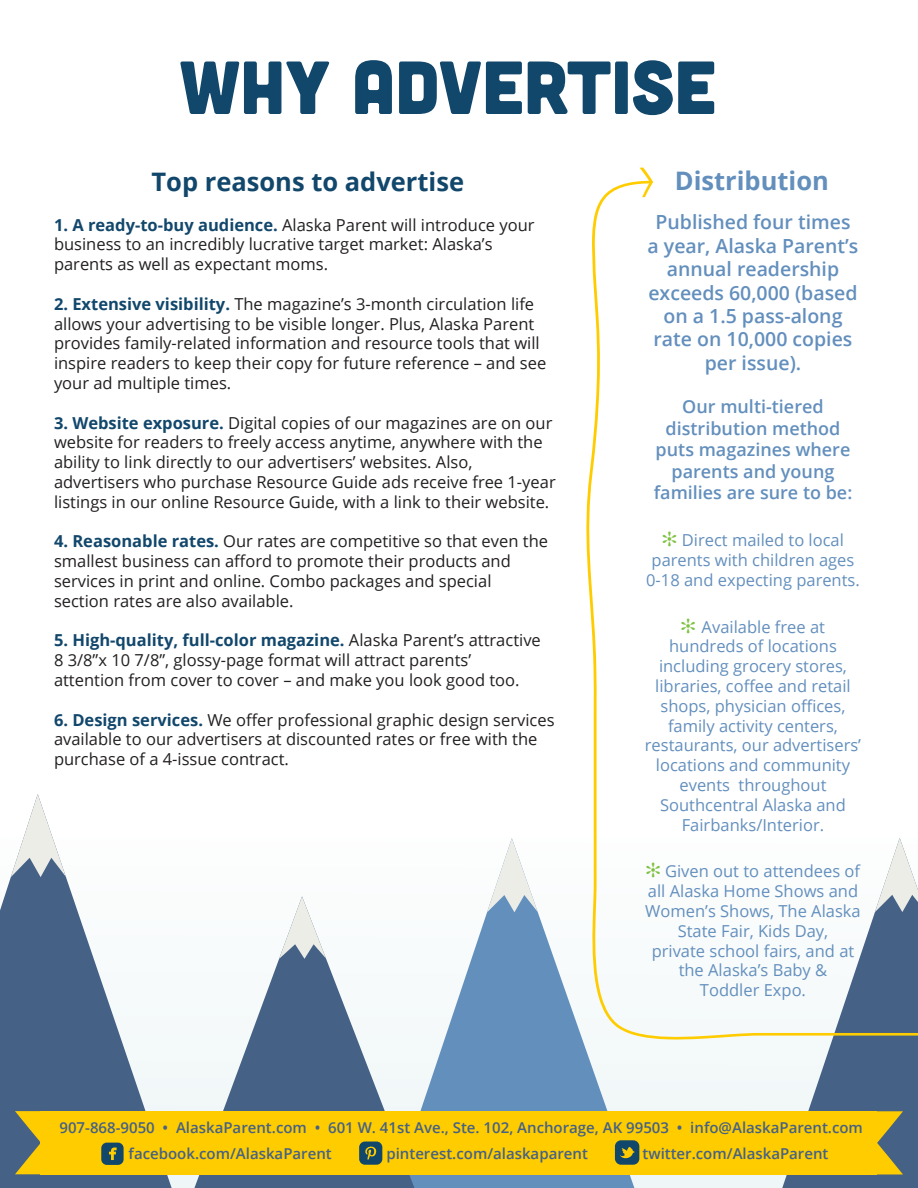
<style>
.page{position:relative;width:918px;height:1188px;background:#fff}
.page>*{position:absolute;margin:0;border:0;box-sizing:border-box;transform-origin:0 0}
.t1{font:75px "Cubano";color:#12476c}
.t2{font:700 25.5px "Open Sans";color:#12476c}
.t3{font:700 25.5px "Open Sans";color:#638fbd}
.t4{font:600 19.5px/23.4px "Open Sans";color:#638fbd;text-align:center}
.t5{font:600 18px/21.6px "Open Sans";color:#638fbd;text-align:center}
.t6{font:16.5px/19.8px "Open Sans";color:#231f20}
.t7{font:16.5px/19.8px "Open Sans";color:#638fbd;text-align:center}
.t8{font:700 16.5px "Open Sans";color:#12476c}
.t9{font:600 15px "Open Sans";color:#456185}
.s1{font-weight:700;color:#12476c}
.s2{font-weight:400;color:#231f20}
</style>
<div class="page">
<div style="left:0;top:837px;width:918px;height:351px;background:#fafcfc"></div>
<svg style="left:425px;top:912px;width:219px;height:276px;fill:#638fbd"></svg>
<svg style="left:487px;top:838px;width:51px;height:74px"></svg>
<svg style="left:773px;top:1040px;width:145px;height:148px;fill:#456185"></svg>
<svg style="left:184px;top:959px;width:241px;height:229px"></svg>
<svg style="left:279px;top:896px;width:47px;height:63px"></svg>
<svg style="left:0;top:877px;width:182px;height:311px;fill:#456185"></svg>
<svg style="left:11px;top:794px;width:55px;height:83px"></svg>
<svg style="left:585px;top:168px;width:333px;height:872px"></svg>
<div style="left:40px;top:1111px;width:838px;height:63px;background:#fc0"></div>
<svg style="left:876px;top:1111px;width:27px;height:64px;background:#a59840"></svg>
<svg style="left:15px;top:1111px;width:25px;height:63px;background:#9e9444"></svg>
<svg style="left:101px;top:1143px;width:23px;height:22px"></svg>
<svg style="left:359px;top:1142px;width:23px;height:23px"></svg>
<svg style="left:615px;top:1140px;width:24px;height:25px"></svg>
<svg style="left:663px;top:531px;width:13px;height:15px"></svg>
<svg style="left:682px;top:618px;width:13px;height:15px"></svg>
<svg style="left:647px;top:862px;width:13px;height:16px"></svg>
<p class="t1" style="left:179px;top:39px;width:538px">WHY ADVERTISE</p>
<p class="t2" style="left:151px;top:164px;width:314px">Top reasons to advertise</p>
<p class="t6" style="left:54px;top:214px;width:482px"><span class="s1">1. A ready-to-buy audience.</span> Alaska Parent will introduce your business to an incredibly lucrative target market: Alaska’s</p>
<p class="t6" style="left:54px;top:254px;width:276px">parents as well as expectant moms.</p>
<p class="t6" style="left:54px;top:293px;width:494px"><span class="s1">2. Extensive visibility.</span> The magazine’s 3-month circulation life allows your advertising to be visible longer. Plus, Alaska Parent provides family-related information and resource tools that will inspire readers to keep their copy for future reference – and see your ad multiple times.</p>
<p class="t6" style="left:54px;top:412px;width:500px"><span class="s1">3. Website exposure.</span> Digital copies of our magazines are on our website for readers to freely access anytime, anywhere with the ability to link directly to our advertisers’ websites. Also,</p>
<p class="t6" style="left:54px;top:472px;width:503px">advertisers who purchase Resource Guide ads receive free 1-year listings in our online Resource Guide, with a link to their website.</p>
<p class="t6" style="left:54px;top:531px;width:496px"><span class="s1">4. Reasonable rates.</span> Our rates are competitive so that even the smallest business can afford to promote their products and</p>
<p class="t6" style="left:54px;top:571px;width:439px">services in print and online. Combo packages and special</p>
<p class="t6" style="left:54px;top:590px;width:241px">section rates are also available.</p>
<p class="t8" style="left:54px;top:629px;width:488px">5. High-quality, full-color magazine. <span class="s2">Alaska Parent’s attractive</span></p>
<p class="t6" style="left:54px;top:650px;width:419px">8 3/8”x 10 7/8”, glossy-page format will attract parents’</p>
<p class="t6" style="left:54px;top:670px;width:467px">attention from cover to cover – and make you look good too.</p>
<p class="t6" style="left:54px;top:709px;width:502px"><span class="s1">6. Design services.</span> We offer professional graphic design services available to our advertisers at discounted rates or free with the purchase of a 4-issue contract.</p>
<p class="t3" style="left:675px;top:162px;width:156px">Distribution</p>
<p class="t4" style="left:648px;top:210px;width:212px">Published four times a year, Alaska Parent’s annual readership exceeds 60,000 (based on a 1.5 pass-along rate on 10,000 copies per issue).</p>
<p class="t5" style="left:682px;top:395px;width:143px">Our multi-tiered</p>
<p class="t5" style="left:654px;top:417px;width:200px">distribution method puts magazines where parents and young families are sure to be:</p>
<p class="t7" style="left:682px;top:530px;width:164px">Direct mailed to local</p>
<p class="t7" style="left:652px;top:550px;width:204px">parents with children ages</p>
<p class="t7" style="left:646px;top:569px;width:215px">0-18 and expecting parents.</p>
<p class="t7" style="left:702px;top:616px;width:125px">Available free at</p>
<p class="t7" style="left:669px;top:636px;width:169px">hundreds of locations</p>
<p class="t7" style="left:655px;top:656px;width:197px">including grocery stores, libraries, coffee and retail shops, physician offices, family activity centers,</p>
<p class="t7" style="left:645px;top:735px;width:218px">restaurants, our advertisers’ locations and community events throughout</p>
<p class="t7" style="left:660px;top:794px;width:187px">Southcentral Alaska and</p>
<p class="t7" style="left:682px;top:814px;width:144px">Fairbanks/Interior.</p>
<p class="t7" style="left:648px;top:861px;width:214px;text-align:right">Given out to attendees of all Alaska Home Shows and</p>
<p class="t7" style="left:645px;top:901px;width:217px">Women’s Shows, The Alaska<br>State Fair, Kids Day,</p>
<p class="t7" style="left:652px;top:940px;width:204px">private school fairs, and at the Alaska’s Baby &amp;</p>
<p class="t7" style="left:700px;top:980px;width:108px">Toddler Expo.</p>
<p class="t9" style="left:60px;top:1117px;width:805px">907-868-9050 • AlaskaParent.com • 601 W. 41st Ave., Ste. 102, Anchorage, AK 99503 • info@AlaskaParent.com</p>
<p class="t9" style="left:129px;top:1144px;width:205px">facebook.com/AlaskaParent</p>
<p class="t9" style="left:386px;top:1144px;width:203px">pinterest.com/alaskaparent</p>
<p class="t9" style="left:643px;top:1144px;width:187px">twitter.com/AlaskaParent</p>
</div>
